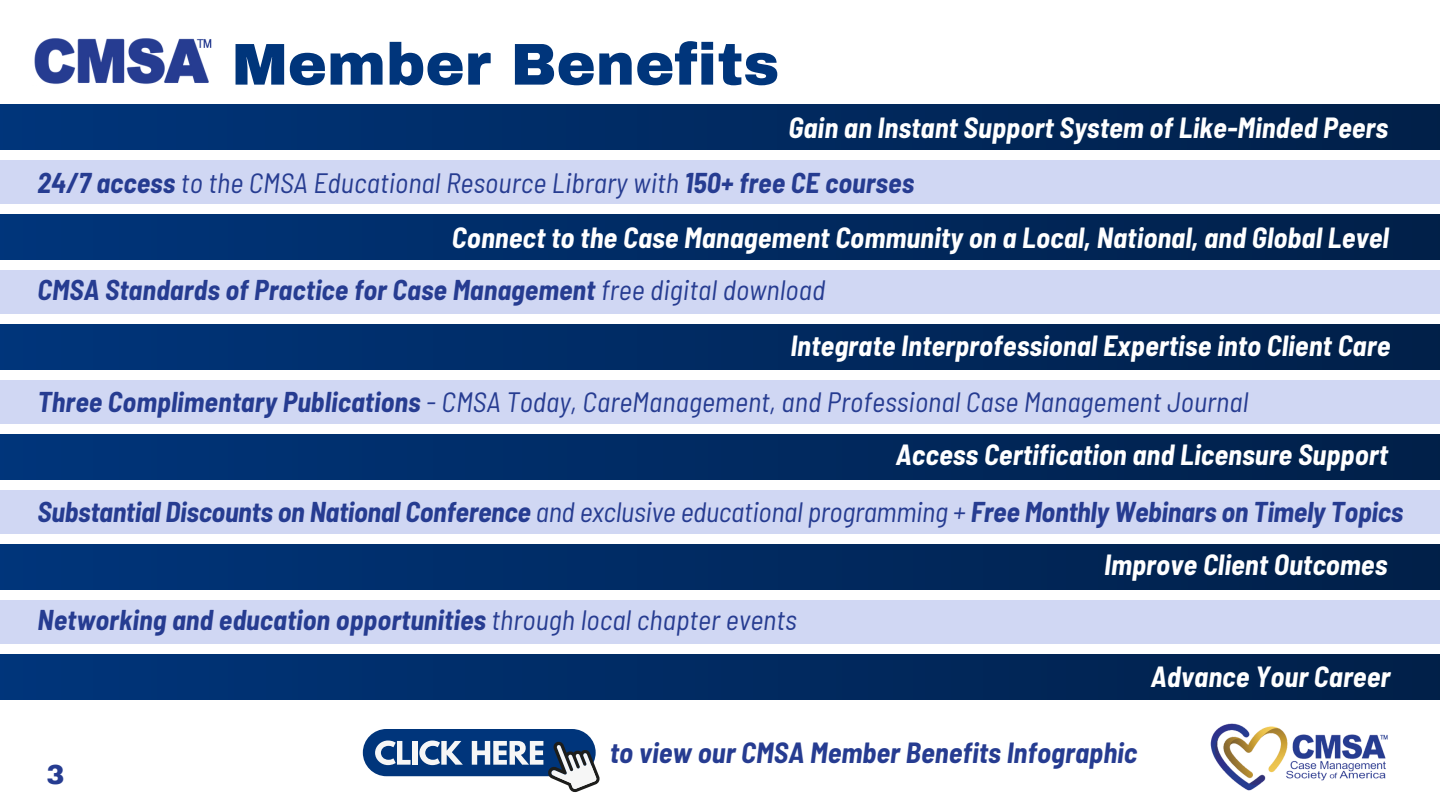
<style>
.page{position:relative;width:1440px;height:810px;background:#fff}
.page>*{position:absolute;margin:0;border:0;box-sizing:border-box;transform-origin:0 0}
.t1{font:900 59px "Archivo";color:#00357b}
.t2{font:italic 700 semi-condensed 28.5px "Barlow";letter-spacing:.005em;color:#fff}
.t3{font:italic 700 semi-condensed 28.5px "Barlow";letter-spacing:.005em;color:#263c91}
.t4{font:italic 700 semi-condensed 28px "Barlow";letter-spacing:.005em;color:#263c91}
.t5{font:italic semi-condensed 28px "Barlow";letter-spacing:.005em;color:#263c91}
.t6{font:900 27px "Archivo";color:#263c91}
.s1{font-weight:700}
.s2{font-weight:400}
</style>
<div class="page">
<div style="left:0;top:160px;width:1440px;height:44px;background:#d0d7f3"></div>
<img style="left:1210px;top:723px;width:178px;height:68px">
<div style="left:363px;top:729px;width:233px;height:47px;background:#00357b;border-radius:24px"></div>
<svg style="left:375px;top:741px;width:36px;height:24px"></svg>
<div style="left:412px;top:741px;width:6px;height:24px;background:#f6f6f6"></div>
<svg style="left:419px;top:741px;width:44px;height:24px"></svg>
<svg style="left:472px;top:741px;width:128px;height:52px"></svg>
<div style="left:0;top:270px;width:1440px;height:44px;background:#d0d7f3"></div>
<div style="left:0;top:380px;width:1440px;height:44px;background:#d0d7f3"></div>
<div style="left:0;top:434px;width:1440px;height:45px;background:linear-gradient(to right,#00357b,#012049)"></div>
<div style="left:0;top:490px;width:1440px;height:44px;background:#d0d7f3"></div>
<div style="left:0;top:654px;width:1440px;height:45px;background:linear-gradient(to right,#00357b,#012049)"></div>
<div style="left:0;top:324px;width:1440px;height:45px;background:linear-gradient(to right,#00357b,#012049)"></div>
<div style="left:0;top:105px;width:1440px;height:45px;background:linear-gradient(to right,#00357b,#012048)"></div>
<div style="left:0;top:215px;width:1440px;height:45px;background:linear-gradient(to right,#00357b,#012049)"></div>
<div style="left:0;top:544px;width:1440px;height:45px;background:linear-gradient(to right,#00357b,#012049)"></div>
<div style="left:0;top:600px;width:1440px;height:44px;background:#d0d7f3"></div>
<img style="left:34px;top:38px;width:178px;height:46px">
<p class="t1" style="left:232px;top:33px;width:549px">Member Benefits</p>
<p class="t2" style="left:788px;top:110px;width:601px">Gain an Instant Support System of Like-Minded Peers</p>
<p class="t5" style="left:38px;top:165px;width:878px"><span class="s1">24/7 access</span> to the CMSA Educational Resource Library with <span class="s1">150+ free CE courses</span></p>
<p class="t2" style="left:452px;top:220px;width:938px">Connect to the Case Management Community on a Local, National, and Global Level</p>
<p class="t4" style="left:38px;top:272px;width:789px">CMSA Standards of Practice for Case Management <span class="s2">free digital download</span></p>
<p class="t2" style="left:790px;top:327px;width:601px">Integrate Interprofessional Expertise into Client Care</p>
<p class="t5" style="left:38px;top:384px;width:1212px"><span class="s1">Three Complimentary Publications</span> - CMSA Today, CareManagement, and Professional Case Management Journal</p>
<p class="t2" style="left:896px;top:437px;width:494px">Access Certification and Licensure Support</p>
<p class="t4" style="left:38px;top:494px;width:1367px">Substantial Discounts on National Conference <span class="s2">and exclusive educational programming +</span> Free Monthly Webinars on Timely Topics</p>
<p class="t4" style="left:38px;top:602px;width:761px">Networking and education opportunities <span class="s2">through local chapter events</span></p>
<p class="t2" style="left:1104px;top:547px;width:285px">Improve Client Outcomes</p>
<p class="t2" style="left:1151px;top:658px;width:241px">Advance Your Career</p>
<h1 class="t6" style="left:47px;top:761px;width:20px">3</h1>
<p class="t3" style="left:610px;top:735px;width:529px">to view our CMSA Member Benefits Infographic</p>
</div>
